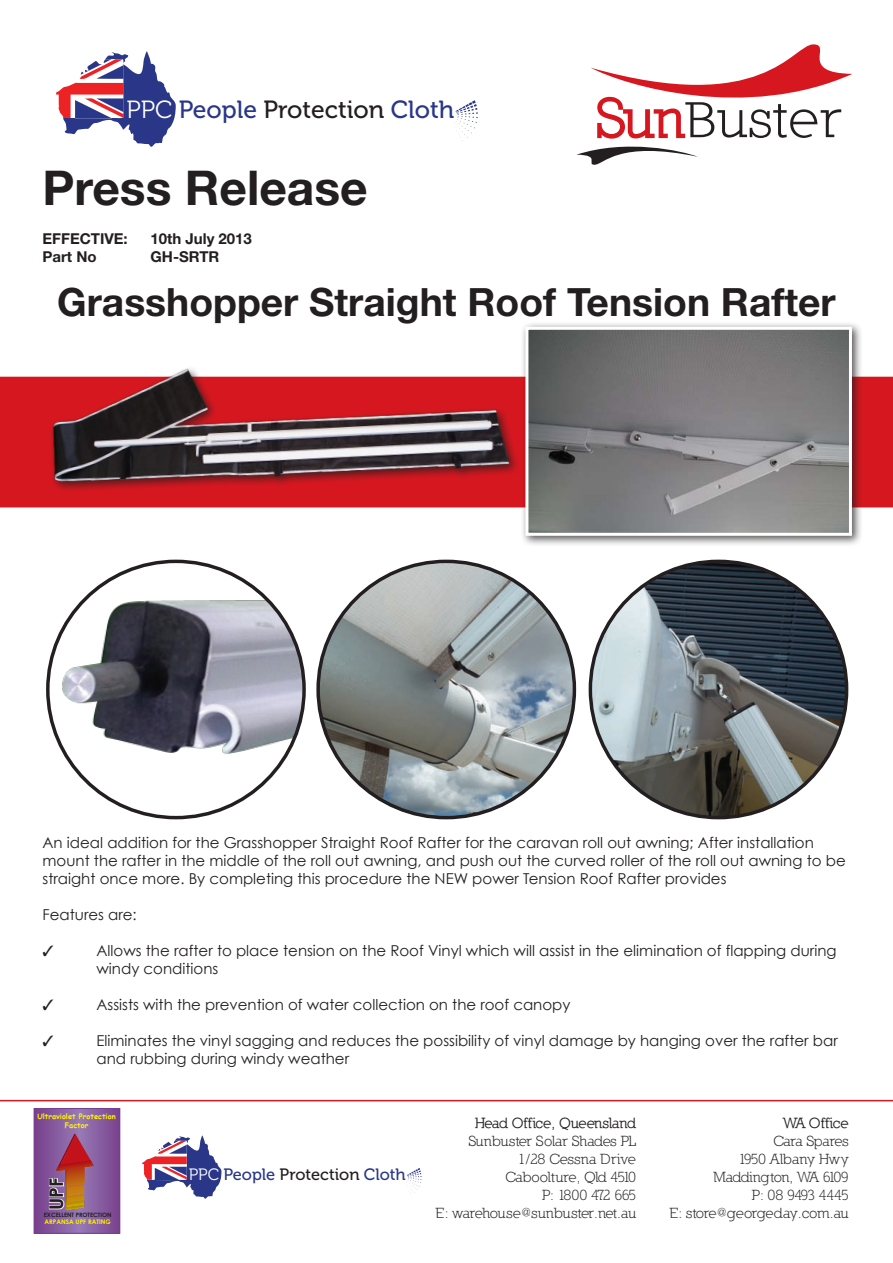
<style>
.page{position:relative;width:893px;height:1263px;background:#fff}
.page>*{position:absolute;margin:0;border:0;box-sizing:border-box;transform-origin:0 0}
.t1{font:700 48px "Helvetica Neue";color:#231f20}
.t2{font:700 39px "Helvetica Neue";color:#231f20}
.t3{font:24.75px "Museo 500";color:#2a3789}
.t4{font:700 19.05px "Century Gothic";color:#231f20}
.t5{font:16.35px "Museo 500";color:#2a3789}
.t6{font:15px/18px "Century Gothic";color:#231f20}
.t7{font:15px/18px "Nilland";letter-spacing:-.035em;color:#231f20;text-align:right}
.t8{font:700 15px "Helvetica Neue";color:#231f20}
.t9{font:700 15px "Nilland";letter-spacing:-.02em;color:#231f20}
.t10{font:700 15px "Nilland";color:#231f20}
.t11{font:700 7.5px/9px "Comic Sans MS";color:#fff101;text-align:center}
.t12{font:700 6.3px "Century Gothic";color:#fff101}
.t13{font:700 6px "Century Gothic";color:#231f20}
.s1{font-family:"Museo 300";color:#fff}
.s2{color:#231f20}
</style>
<div class="page">
<div style="left:0;top:377px;width:893px;height:130px;background:#d7171f"></div>
<svg style="left:576px;top:44px;width:276px;height:121px"></svg>
<hr style="left:0;top:1100px;width:893px;height:1px;background:#d7171f">
<svg style="left:56px;top:51px;width:120px;height:96px"></svg>
<svg style="left:455px;top:100px;width:23px;height:41px"></svg>
<img style="left:48px;top:561px;width:256px;height:257px;border-radius:128px">
<img style="left:318px;top:561px;width:256px;height:257px;border-radius:128px">
<img style="left:590px;top:561px;width:257px;height:257px;border-radius:128px">
<div style="left:48px;top:365px;width:555px;height:214px;background:#231f20;opacity:.75"></div>
<img style="left:14px;top:365px;width:506px;height:154px">
<div style="left:520px;top:322px;width:350px;height:231px;background:#231f20;opacity:.75"></div>
<img style="left:529px;top:331px;width:319px;height:201px">
<div style="left:525px;top:327px;width:327px;height:209px;border:3px solid #fff"></div>
<svg style="left:142px;top:1135px;width:80px;height:64px"></svg>
<svg style="left:406px;top:1168px;width:16px;height:27px"></svg>
<svg style="left:36px;top:1110px;width:82px;height:121px;background:#84589d"></svg>
<div style="left:34px;top:1108px;width:86px;height:125px;border:1px solid #793e8d"></div>
<svg style="left:48px;top:1134px;width:46px;height:76px;background:#a6616e"></svg>
<h3 class="t3" style="left:126px;top:96px;width:329px"><span class="s1">PPC</span> People <span class="s2">Protection</span> Cloth</h3>
<h1 class="t1" style="left:43px;top:158px;width:327px">Press Release</h1>
<p class="t8" style="left:43px;top:229px;width:87px">EFFECTIVE:</p>
<p class="t8" style="left:151px;top:229px;width:103px">10th July 2013</p>
<p class="t8" style="left:43px;top:247px;width:56px">Part No</p>
<p class="t8" style="left:151px;top:247px;width:70px">GH-SRTR</p>
<h2 class="t2" style="left:57px;top:278px;width:780px">Grasshopper Straight Roof Tension Rafter</h2>
<p class="t6" style="left:43px;top:833px;width:805px">An ideal addition for the Grasshopper Straight Roof Rafter for the caravan roll out awning; After installation mount the rafter in the middle of the roll out awning, and push out the curved roller of the roll out awning to be straight once more. By completing this procedure the NEW power Tension Roof Rafter provides</p>
<p class="t6" style="left:43px;top:905px;width:96px">Features are:</p>
<p class="t6" style="left:97px;top:941px;width:742px">Allows the rafter to place tension on the Roof Vinyl which will assist in the elimination of flapping during windy conditions</p>
<p class="t6" style="left:97px;top:995px;width:475px">Assists with the prevention of water collection on the roof canopy</p>
<p class="t6" style="left:97px;top:1031px;width:743px">Eliminates the vinyl sagging and reduces the possibility of vinyl damage by hanging over the rafter bar and rubbing during windy weather</p>
<p class="t11" style="left:37px;top:1111px;width:80px">Ultraviolet Protection<br>Factor</p>
<p class="t4" style="left:44px;top:1210px;width:34px;rotate:-90deg">UPF</p>
<p class="t13" style="left:44px;top:1211px;width:69px">EXCELLENT PROTECTION</p>
<p class="t12" style="left:45px;top:1218px;width:68px">ARPANSA UPF RATING</p>
<p class="t5" style="left:189px;top:1165px;width:219px"><span class="s1">PPC</span> People <span class="s2">Protection</span> Cloth</p>
<p class="t9" style="left:475px;top:1114px;width:163px">Head Office, Queensland</p>
<p class="t7" style="left:436px;top:1132px;width:202px">Sunbuster Solar Shades PL<br>1/28 Cessna Drive<br>Caboolture, Qld 4510<br>P: 1800 472 665<br>E: warehouse@sunbuster.net.au</p>
<p class="t10" style="left:783px;top:1114px;width:67px">WA Office</p>
<p class="t7" style="left:669px;top:1132px;width:181px">Cara Spares<br>1950 Albany Hwy<br>Maddington, WA 6109<br>P: 08 9493 4445<br>E: store@georgeday.com.au</p>
</div>
